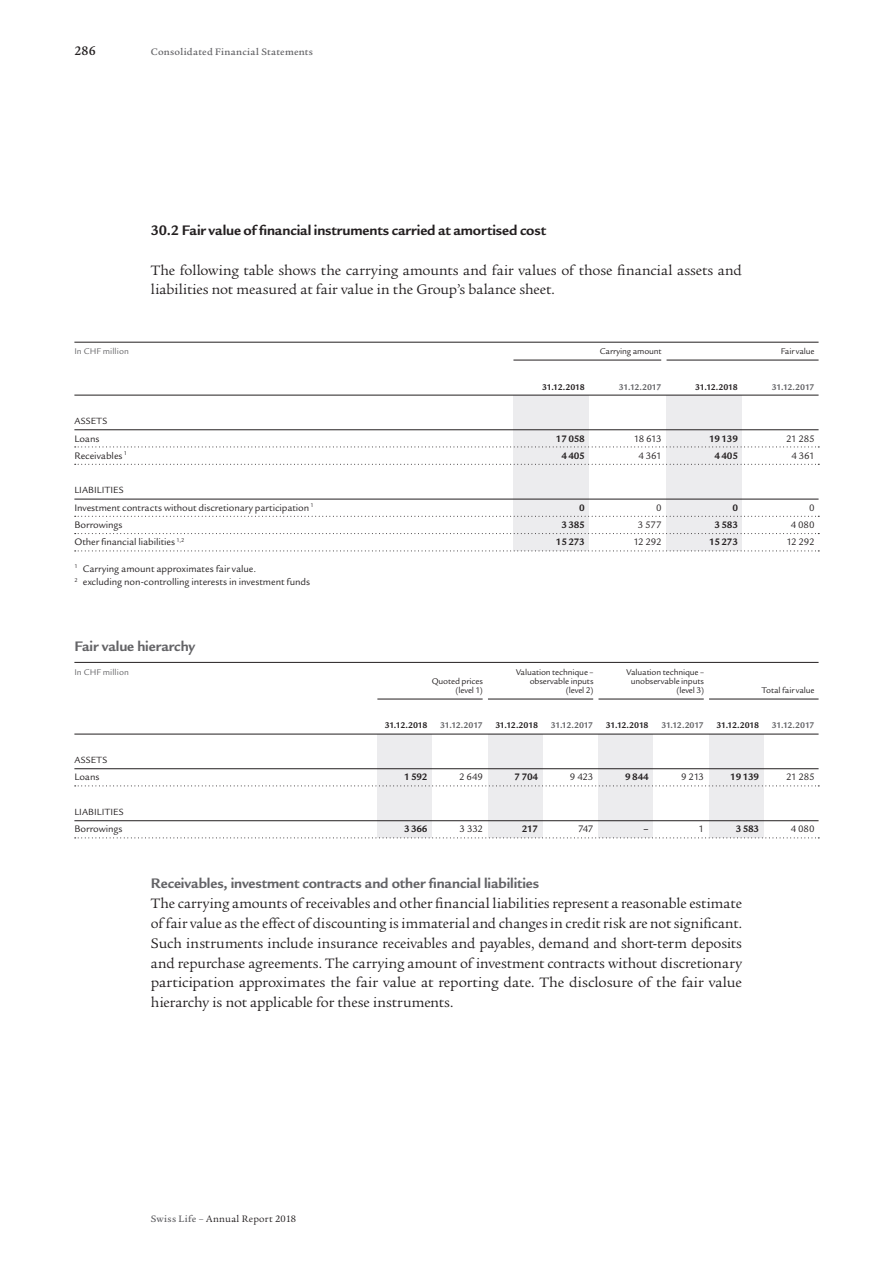
<style>
.page{position:relative;width:893px;height:1263px;background:#fff}
.page>*{position:absolute;margin:0;border:0;box-sizing:border-box;transform-origin:0 0}
.t1{font:15px/19.8px "Legacy Serif ITC Pro";letter-spacing:-.005em;color:#231f20}
.t2{font:700 15px "Legacy Sans ITC Pro";letter-spacing:-.005em;color:#636366}
.t3{font:700 15px "Legacy Sans ITC Pro";letter-spacing:-.005em;color:#231f20}
.t4{font:500 13.5px "Legacy Serif ITC Pro";color:#231f20}
.t5{font:10.2px/13.2px "Legacy Sans ITC Pro";letter-spacing:-.005em;color:#231f20}
.t6{font:700 10.2px "Legacy Sans ITC Pro";letter-spacing:-.025em;color:#231f20}
.t7{font:500 10.2px "Legacy Serif ITC Pro";letter-spacing:.025em;color:#636366}
.t8{font:10.2px "Legacy Serif ITC Pro";letter-spacing:.03em;color:#231f20}
.t9{font:9.75px "Legacy Sans ITC Pro";letter-spacing:.02em;color:#231f20}
.t10{font:9px "Legacy Sans ITC Pro";letter-spacing:-.015em;color:#231f20}
.t11{font:700 9px "Legacy Sans ITC Pro";letter-spacing:-.045em;color:#231f20}
.t12{font:700 9px "Legacy Sans ITC Pro";letter-spacing:-.045em;color:#636366}
.t13{font:9px "Legacy Sans ITC Pro";letter-spacing:.005em;color:#636366}
.s1{font-weight:500;color:#636366}
</style>
<div class="page">
<div style="left:513px;top:395px;width:76px;height:156px;background:#ececee"></div>
<div style="left:666px;top:395px;width:76px;height:156px;background:#ececee"></div>
<div style="left:377px;top:734px;width:55px;height:104px;background:#ececee"></div>
<div style="left:488px;top:734px;width:54px;height:104px;background:#ececee"></div>
<div style="left:598px;top:734px;width:55px;height:104px;background:#ececee"></div>
<div style="left:709px;top:734px;width:54px;height:104px;background:#ececee"></div>
<hr style="left:74px;top:342px;width:745px;height:1px;background:#231f20">
<hr style="left:666px;top:360px;width:153px;height:1px;background:#231f20">
<hr style="left:513px;top:360px;width:148px;height:1px;background:#231f20">
<hr style="left:74px;top:395px;width:745px;height:1px;background:#231f20">
<hr style="left:74px;top:429px;width:745px;height:1px;background:#231f20">
<svg style="left:75px;top:447px;width:744px;height:1px"></svg>
<svg style="left:75px;top:464px;width:744px;height:1px"></svg>
<hr style="left:74px;top:499px;width:745px;height:1px;background:#231f20">
<svg style="left:75px;top:516px;width:744px;height:1px"></svg>
<svg style="left:75px;top:533px;width:744px;height:1px"></svg>
<svg style="left:75px;top:551px;width:744px;height:1px"></svg>
<hr style="left:74px;top:662px;width:745px;height:1px;background:#231f20">
<hr style="left:709px;top:699px;width:110px;height:1px;background:#231f20">
<hr style="left:598px;top:699px;width:106px;height:1px;background:#231f20">
<hr style="left:488px;top:699px;width:105px;height:1px;background:#231f20">
<hr style="left:377px;top:699px;width:106px;height:1px;background:#231f20">
<hr style="left:74px;top:734px;width:745px;height:1px;background:#231f20">
<hr style="left:74px;top:768px;width:745px;height:1px;background:#231f20">
<svg style="left:75px;top:786px;width:744px;height:1px"></svg>
<hr style="left:74px;top:820px;width:745px;height:1px;background:#231f20">
<svg style="left:75px;top:838px;width:744px;height:1px"></svg>
<p class="t4" style="left:74px;top:43px;width:23px">286</p>
<p class="t7" style="left:151px;top:46px;width:164px">Consolidated Financial Statements</p>
<p class="t3" style="left:151px;top:221px;width:396px">30.2 Fair value of financial instruments carried at amortised cost</p>
<p class="t1" style="left:151px;top:260px;width:592px">The following table shows the carrying amounts and fair values of those financial assets and liabilities not measured at fair value in the Group’s balance sheet.</p>
<p class="t13" style="left:74px;top:346px;width:56px">In CHF million</p>
<p class="t10" style="left:600px;top:346px;width:63px">Carrying amount</p>
<p class="t10" style="left:781px;top:346px;width:35px">Fair value</p>
<p class="t11" style="left:542px;top:381px;width:44px">31.12.2018</p>
<p class="t12" style="left:619px;top:381px;width:44px">31.12.2017</p>
<p class="t11" style="left:695px;top:381px;width:44px">31.12.2018</p>
<p class="t12" style="left:772px;top:381px;width:44px">31.12.2017</p>
<p class="t9" style="left:74px;top:415px;width:34px">ASSETS</p>
<p class="t5" style="left:74px;top:432px;width:26px">Loans</p>
<p class="t6" style="left:556px;top:432px;width:30px">17 058</p>
<p class="t5" style="left:634px;top:432px;width:29px">18 613</p>
<p class="t6" style="left:709px;top:432px;width:30px">19 139</p>
<p class="t5" style="left:786px;top:432px;width:30px">21 285</p>
<p class="t5" style="left:74px;top:449px;width:54px">Receivables <sup>1</sup></p>
<p class="t6" style="left:561px;top:450px;width:25px">4 405</p>
<p class="t5" style="left:638px;top:449px;width:25px">4 361</p>
<p class="t6" style="left:714px;top:450px;width:25px">4 405</p>
<p class="t5" style="left:791px;top:449px;width:25px">4 361</p>
<p class="t9" style="left:74px;top:485px;width:51px">LIABILITIES</p>
<p class="t5" style="left:74px;top:501px;width:241px">Investment contracts without discretionary participation <sup>1</sup></p>
<p class="t6" style="left:579px;top:502px;width:7px">0</p>
<p class="t5" style="left:656px;top:501px;width:7px">0</p>
<p class="t6" style="left:732px;top:502px;width:7px">0</p>
<p class="t5" style="left:809px;top:501px;width:7px">0</p>
<p class="t5" style="left:74px;top:518px;width:50px">Borrowings</p>
<p class="t6" style="left:561px;top:519px;width:25px">3 385</p>
<p class="t5" style="left:638px;top:518px;width:25px">3 577</p>
<p class="t6" style="left:714px;top:519px;width:25px">3 583</p>
<p class="t5" style="left:791px;top:518px;width:25px">4 080</p>
<p class="t5" style="left:74px;top:536px;width:111px">Other financial liabilities <sup>1,2</sup></p>
<p class="t6" style="left:556px;top:536px;width:30px">15 273</p>
<p class="t5" style="left:633px;top:536px;width:30px">12 292</p>
<p class="t6" style="left:709px;top:536px;width:30px">15 273</p>
<p class="t5" style="left:786px;top:536px;width:30px">12 292</p>
<p class="t5" style="left:74px;top:562px;width:237px"><sup>1</sup> Carrying amount approximates fair value.<br><sup>2</sup> excluding non-controlling interests in investment funds</p>
<p class="t2" style="left:74px;top:637px;width:122px">Fair value hierarchy</p>
<p class="t13" style="left:74px;top:667px;width:56px">In CHF million</p>
<p class="t10" style="left:516px;top:667px;width:79px">Valuation technique –</p>
<p class="t10" style="left:627px;top:667px;width:79px">Valuation technique –</p>
<p class="t10" style="left:432px;top:676px;width:53px">Quoted prices</p>
<p class="t10" style="left:530px;top:676px;width:65px">observable inputs</p>
<p class="t10" style="left:631px;top:676px;width:75px">unobservable inputs</p>
<p class="t10" style="left:455px;top:685px;width:29px">(level 1)</p>
<p class="t10" style="left:566px;top:685px;width:29px">(level 2)</p>
<p class="t10" style="left:676px;top:685px;width:29px">(level 3)</p>
<p class="t10" style="left:762px;top:685px;width:54px">Total fair value</p>
<p class="t11" style="left:385px;top:720px;width:44px">31.12.2018</p>
<p class="t12" style="left:440px;top:720px;width:44px">31.12.2017</p>
<p class="t11" style="left:495px;top:720px;width:44px">31.12.2018</p>
<p class="t12" style="left:551px;top:720px;width:44px">31.12.2017</p>
<p class="t11" style="left:606px;top:720px;width:44px">31.12.2018</p>
<p class="t12" style="left:661px;top:720px;width:44px">31.12.2017</p>
<p class="t11" style="left:716px;top:720px;width:44px">31.12.2018</p>
<p class="t12" style="left:772px;top:720px;width:44px">31.12.2017</p>
<p class="t9" style="left:74px;top:754px;width:34px">ASSETS</p>
<p class="t5" style="left:74px;top:771px;width:26px">Loans</p>
<p class="t6" style="left:404px;top:771px;width:25px">1 592</p>
<p class="t5" style="left:459px;top:771px;width:25px">2 649</p>
<p class="t6" style="left:515px;top:771px;width:25px">7 704</p>
<p class="t5" style="left:570px;top:771px;width:25px">9 423</p>
<p class="t6" style="left:625px;top:771px;width:25px">9 844</p>
<p class="t5" style="left:681px;top:771px;width:24px">9 213</p>
<p class="t6" style="left:730px;top:771px;width:30px">19 139</p>
<p class="t5" style="left:786px;top:771px;width:30px">21 285</p>
<p class="t9" style="left:74px;top:806px;width:51px">LIABILITIES</p>
<p class="t5" style="left:74px;top:823px;width:50px">Borrowings</p>
<p class="t6" style="left:404px;top:823px;width:25px">3 366</p>
<p class="t5" style="left:460px;top:823px;width:25px">3 332</p>
<p class="t6" style="left:522px;top:823px;width:18px">217</p>
<p class="t5" style="left:578px;top:823px;width:17px">747</p>
<p class="t6" style="left:644px;top:823px;width:7px">–</p>
<p class="t5" style="left:698px;top:823px;width:7px">1</p>
<p class="t6" style="left:736px;top:823px;width:25px">3 583</p>
<p class="t5" style="left:791px;top:823px;width:25px">4 080</p>
<p class="t2" style="left:151px;top:875px;width:390px">Receivables, investment contracts and other financial liabilities</p>
<p class="t1" style="left:151px;top:893px;width:593px;text-align:justify">The carrying amounts of receivables and other financial liabilities represent a reasonable estimate of fair value as the effect of discounting is immaterial and changes in credit risk are not significant.<br>Such instruments include insurance receivables and payables, demand and short-term deposits and repurchase agreements. The carrying amount of investment contracts without discretionary participation approximates the fair value at reporting date. The disclosure of the fair value hierarchy is not applicable for these instruments.</p>
<p class="t8" style="left:151px;top:1212px;width:147px"><span class="s1">Swiss Life –</span> Annual Report 2018</p>
</div>
